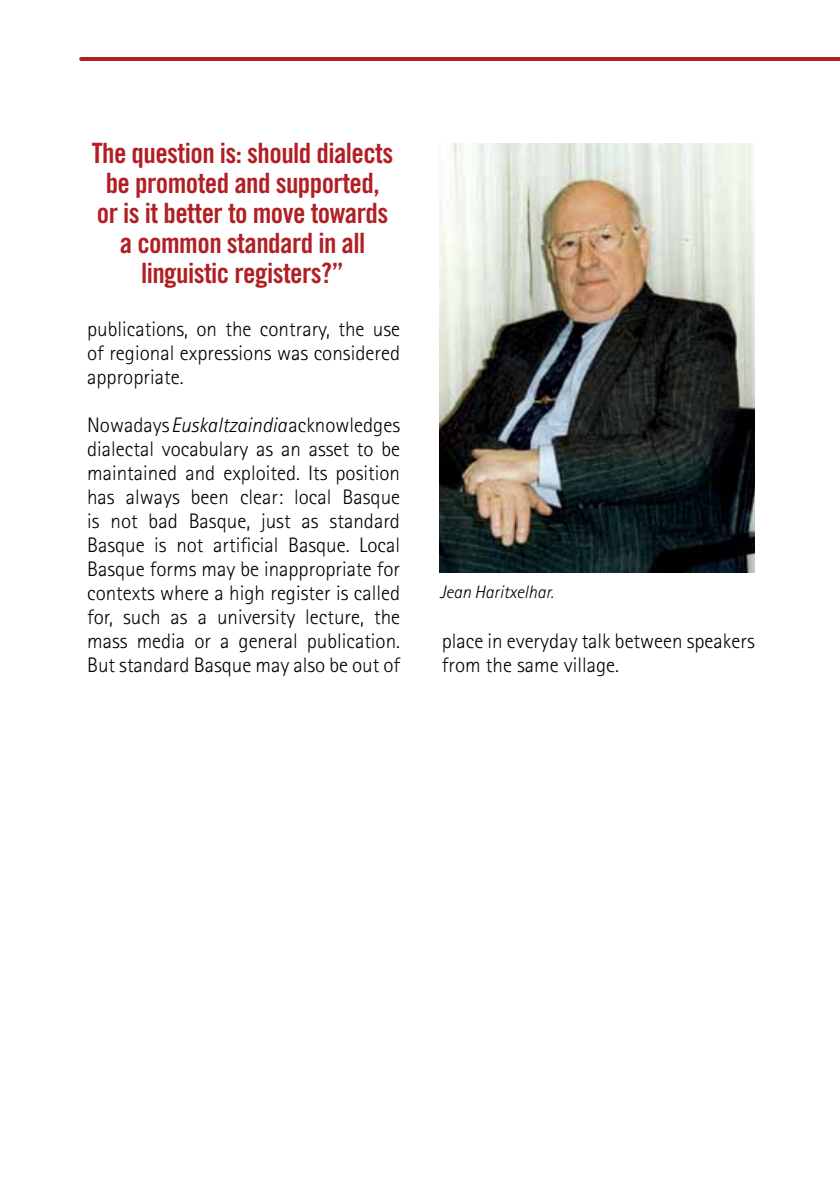
<style>
.page{position:relative;width:840px;height:1191px;background:#fff}
.page>*{position:absolute;margin:0;border:0;box-sizing:border-box;transform-origin:0 0}
.t1{font:28px/30px "Trade Gothic Bold Cond Twenty";letter-spacing:-.02em;color:#b11f24;text-align:center}
.t2{font:300 21px/24px "Rotis Sans Serif";color:#000;text-align:justify}
.t3{font:italic 300 18px "Rotis Sans Serif";color:#000}
.s1{font-style:italic}
</style>
<div class="page">
<hr style="left:81px;top:57px;width:758px;height:4px;background:#b11f24">
<img style="left:439px;top:144px;width:315px;height:428px">
<h1 class="t1" style="left:92px;top:138px;width:303px">The question is: should dialects be promoted and supported, or is it better to move towards a common standard in all linguistic registers?”</h1>
<p class="t2" style="left:87px;top:317px;width:314px">publications, on the contrary, the use of regional expressions was considered appropriate.</p>
<p class="t2" style="left:87px;top:413px;width:314px">Nowadays <span class="s1">Euskaltzaindia</span> acknowledges dialectal vocabulary as an asset to be maintained and exploited. Its position has always been clear: local Basque is not bad Basque, just as standard Basque is not artificial Basque. Local Basque forms may be inappropriate for contexts where a high register is called for, such as a university lecture, the mass media or a general publication.<br>But standard Basque may also be out of</p>
<p class="t3" style="left:439px;top:582px;width:115px">Jean Haritxelhar.</p>
<p class="t2" style="left:441px;top:629px;width:314px">place in everyday talk between speakers from the same village.</p>
</div>
